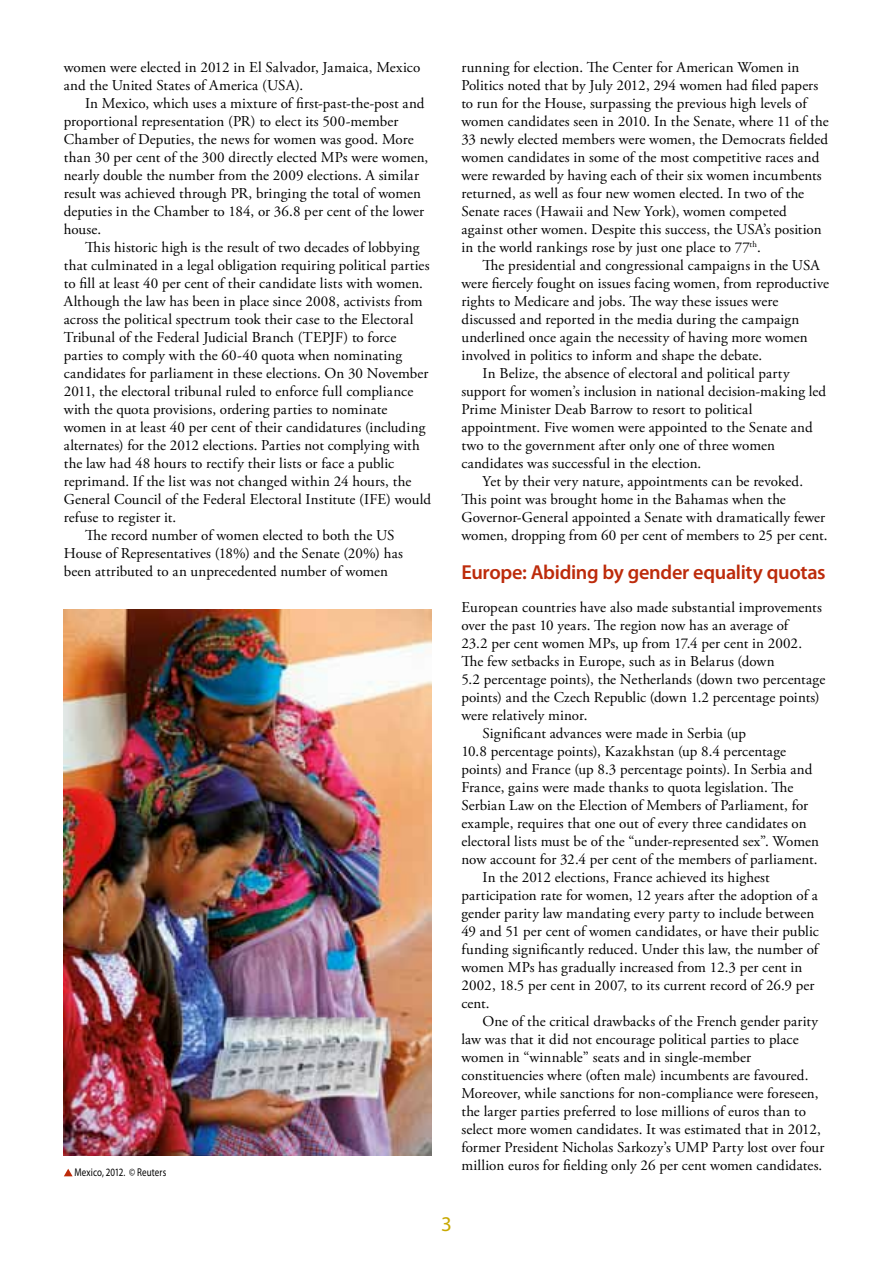
<style>
.page{position:relative;width:893px;height:1263px;background:#fff}
.page>*{position:absolute;margin:0;border:0;box-sizing:border-box;transform-origin:0 0}
.t1{font:21px "Myriad Pro";color:#c8a800}
.t2{font:600 20.25px "Myriad Pro";letter-spacing:-.015em;color:#bd2b0b}
.t3{font:15px/18px "Adobe Garamond Pro";letter-spacing:.005em;color:#000}
.t4{font:11.25px "Myriad Pro";letter-spacing:.01em;color:#000;scale:.8 1}
</style>
<div class="page">
<svg style="left:64px;top:1169px;width:9px;height:7px"></svg>
<img style="left:64px;top:610px;width:368px;height:545px">
<p class="t3" style="left:64px;top:59px;width:358px">women were elected in 2012 in El Salvador, Jamaica, Mexico and the United States of America (USA).</p>
<p class="t3" style="left:64px;top:95px;width:366px;text-indent:21px">In Mexico, which uses a mixture of first-past-the-post and proportional representation (PR) to elect its 500-member Chamber of Deputies, the news for women was good. More than 30 per cent of the 300 directly elected MPs were women, nearly double the number from the 2009 elections. A similar result was achieved through PR, bringing the total of women deputies in the Chamber to 184, or 36.8 per cent of the lower house.</p>
<p class="t3" style="left:85px;top:239px;width:336px">This historic high is the result of two decades of lobbying</p>
<p class="t3" style="left:64px;top:257px;width:367px">that culminated in a legal obligation requiring political parties</p>
<p class="t3" style="left:64px;top:275px;width:361px">to fill at least 40 per cent of their candidate lists with women.</p>
<p class="t3" style="left:64px;top:293px;width:360px">Although the law has been in place since 2008, activists from</p>
<p class="t3" style="left:64px;top:311px;width:351px">across the political spectrum took their case to the Electoral</p>
<p class="t3" style="left:64px;top:329px;width:334px">Tribunal of the Federal Judicial Branch (TEPJF) to force</p>
<p class="t3" style="left:64px;top:347px;width:340px">parties to comply with the 60-40 quota when nominating</p>
<p class="t3" style="left:64px;top:365px;width:366px">candidates for parliament in these elections. On 30 November</p>
<p class="t3" style="left:64px;top:383px;width:351px">2011, the electoral tribunal ruled to enforce full compliance</p>
<p class="t3" style="left:64px;top:401px;width:325px">with the quota provisions, ordering parties to nominate</p>
<p class="t3" style="left:64px;top:419px;width:363px">women in at least 40 per cent of their candidatures (including</p>
<p class="t3" style="left:64px;top:437px;width:358px">alternates) for the 2012 elections. Parties not complying with</p>
<p class="t3" style="left:64px;top:455px;width:332px">the law had 48 hours to rectify their lists or face a public</p>
<p class="t3" style="left:64px;top:473px;width:349px">reprimand. If the list was not changed within 24 hours, the</p>
<p class="t3" style="left:64px;top:491px;width:369px">General Council of the Federal Electoral Institute (IFE) would</p>
<p class="t3" style="left:64px;top:509px;width:114px">refuse to register it.</p>
<p class="t3" style="left:85px;top:527px;width:311px">The record number of women elected to both the US</p>
<p class="t3" style="left:64px;top:545px;width:341px">House of Representatives (18%) and the Senate (20%) has</p>
<p class="t3" style="left:64px;top:563px;width:326px">been attributed to an unprecedented number of women</p>
<p class="t4" style="left:75px;top:1165px;width:116px">Mexico, 2012. © Reuters</p>
<p class="t3" style="left:461px;top:59px;width:369px">running for election. The Center for American Women in Politics noted that by July 2012, 294 women had filed papers to run for the House, surpassing the previous high levels of women candidates seen in 2010. In the Senate, where 11 of the 33 newly elected members were women, the Democrats fielded women candidates in some of the most competitive races and were rewarded by having each of their six women incumbents returned, as well as four new women elected. In two of the Senate races (Hawaii and New York), women competed against other women. Despite this success, the USA’s position in the world rankings rose by just one place to 77<sup>th</sup>.</p>
<p class="t3" style="left:483px;top:257px;width:339px">The presidential and congressional campaigns in the USA</p>
<p class="t3" style="left:461px;top:275px;width:369px">were fiercely fought on issues facing women, from reproductive</p>
<p class="t3" style="left:461px;top:293px;width:318px">rights to Medicare and jobs. The way these issues were</p>
<p class="t3" style="left:461px;top:311px;width:339px">discussed and reported in the media during the campaign</p>
<p class="t3" style="left:461px;top:329px;width:348px">underlined once again the necessity of having more women</p>
<p class="t3" style="left:461px;top:347px;width:302px">involved in politics to inform and shape the debate.</p>
<p class="t3" style="left:483px;top:365px;width:309px">In Belize, the absence of electoral and political party</p>
<p class="t3" style="left:461px;top:383px;width:366px">support for women’s inclusion in national decision-making led</p>
<p class="t3" style="left:461px;top:401px;width:293px">Prime Minister Deab Barrow to resort to political</p>
<p class="t3" style="left:461px;top:419px;width:353px">appointment. Five women were appointed to the Senate and</p>
<p class="t3" style="left:461px;top:437px;width:315px">two to the government after only one of three women</p>
<p class="t3" style="left:461px;top:455px;width:241px">candidates was successful in the election.</p>
<p class="t3" style="left:483px;top:473px;width:322px">Yet by their very nature, appointments can be revoked.</p>
<p class="t3" style="left:461px;top:491px;width:326px">This point was brought home in the Bahamas when the</p>
<p class="t3" style="left:461px;top:509px;width:365px">Governor-General appointed a Senate with dramatically fewer</p>
<p class="t3" style="left:461px;top:527px;width:368px">women, dropping from 60 per cent of members to 25 per cent.</p>
<h2 class="t2" style="left:461px;top:559px;width:366px">Europe: Abiding by gender equality quotas</h2>
<p class="t3" style="left:461px;top:599px;width:362px">European countries have also made substantial improvements</p>
<p class="t3" style="left:461px;top:617px;width:328px">over the past 10 years. The region now has an average of</p>
<p class="t3" style="left:461px;top:635px;width:342px">23.2 per cent women MPs, up from 17.4 per cent in 2002.</p>
<p class="t3" style="left:461px;top:653px;width:315px">The few setbacks in Europe, such as in Belarus (down</p>
<p class="t3" style="left:461px;top:671px;width:365px">5.2 percentage points), the Netherlands (down two percentage</p>
<p class="t3" style="left:461px;top:689px;width:360px">points) and the Czech Republic (down 1.2 percentage points)</p>
<p class="t3" style="left:461px;top:707px;width:128px">were relatively minor.</p>
<p class="t3" style="left:483px;top:725px;width:265px">Significant advances were made in Serbia (up</p>
<p class="t3" style="left:461px;top:743px;width:326px">10.8 percentage points), Kazakhstan (up 8.4 percentage</p>
<p class="t3" style="left:461px;top:761px;width:352px">points) and France (up 8.3 percentage points). In Serbia and</p>
<p class="t3" style="left:461px;top:779px;width:334px">France, gains were made thanks to quota legislation. The</p>
<p class="t3" style="left:461px;top:797px;width:348px">Serbian Law on the Election of Members of Parliament, for</p>
<p class="t3" style="left:461px;top:815px;width:347px">example, requires that one out of every three candidates on</p>
<p class="t3" style="left:461px;top:833px;width:359px">electoral lists must be of the “under-represented sex”. Women</p>
<p class="t3" style="left:461px;top:851px;width:358px">now account for 32.4 per cent of the members of parliament.</p>
<p class="t3" style="left:483px;top:869px;width:289px">In the 2012 elections, France achieved its highest</p>
<p class="t3" style="left:461px;top:887px;width:358px">participation rate for women, 12 years after the adoption of a</p>
<p class="t3" style="left:461px;top:905px;width:354px">gender parity law mandating every party to include between</p>
<p class="t3" style="left:461px;top:923px;width:359px">49 and 51 per cent of women candidates, or have their public</p>
<p class="t3" style="left:461px;top:941px;width:358px">funding significantly reduced. Under this law, the number of</p>
<p class="t3" style="left:461px;top:959px;width:343px">women MPs has gradually increased from 12.3 per cent in</p>
<p class="t3" style="left:461px;top:977px;width:354px">2002, 18.5 per cent in 2007, to its current record of 26.9 per</p>
<p class="t3" style="left:461px;top:995px;width:30px">cent.</p>
<p class="t3" style="left:483px;top:1013px;width:337px">One of the critical drawbacks of the French gender parity</p>
<p class="t3" style="left:461px;top:1031px;width:339px">law was that it did not encourage political parties to place</p>
<p class="t3" style="left:461px;top:1049px;width:291px">women in “winnable” seats and in single-member</p>
<p class="t3" style="left:461px;top:1067px;width:349px">constituencies where (often male) incumbents are favoured.</p>
<p class="t3" style="left:461px;top:1085px;width:359px">Moreover, while sanctions for non-compliance were foreseen,</p>
<p class="t3" style="left:461px;top:1103px;width:346px">the larger parties preferred to lose millions of euros than to</p>
<p class="t3" style="left:461px;top:1121px;width:361px">select more women candidates. It was estimated that in 2012,</p>
<p class="t3" style="left:461px;top:1139px;width:365px">former President Nicholas Sarkozy’s UMP Party lost over four</p>
<p class="t3" style="left:461px;top:1157px;width:362px">million euros for fielding only 26 per cent women candidates.</p>
<h1 class="t1" style="left:441px;top:1211px;width:12px">3</h1>
</div>
